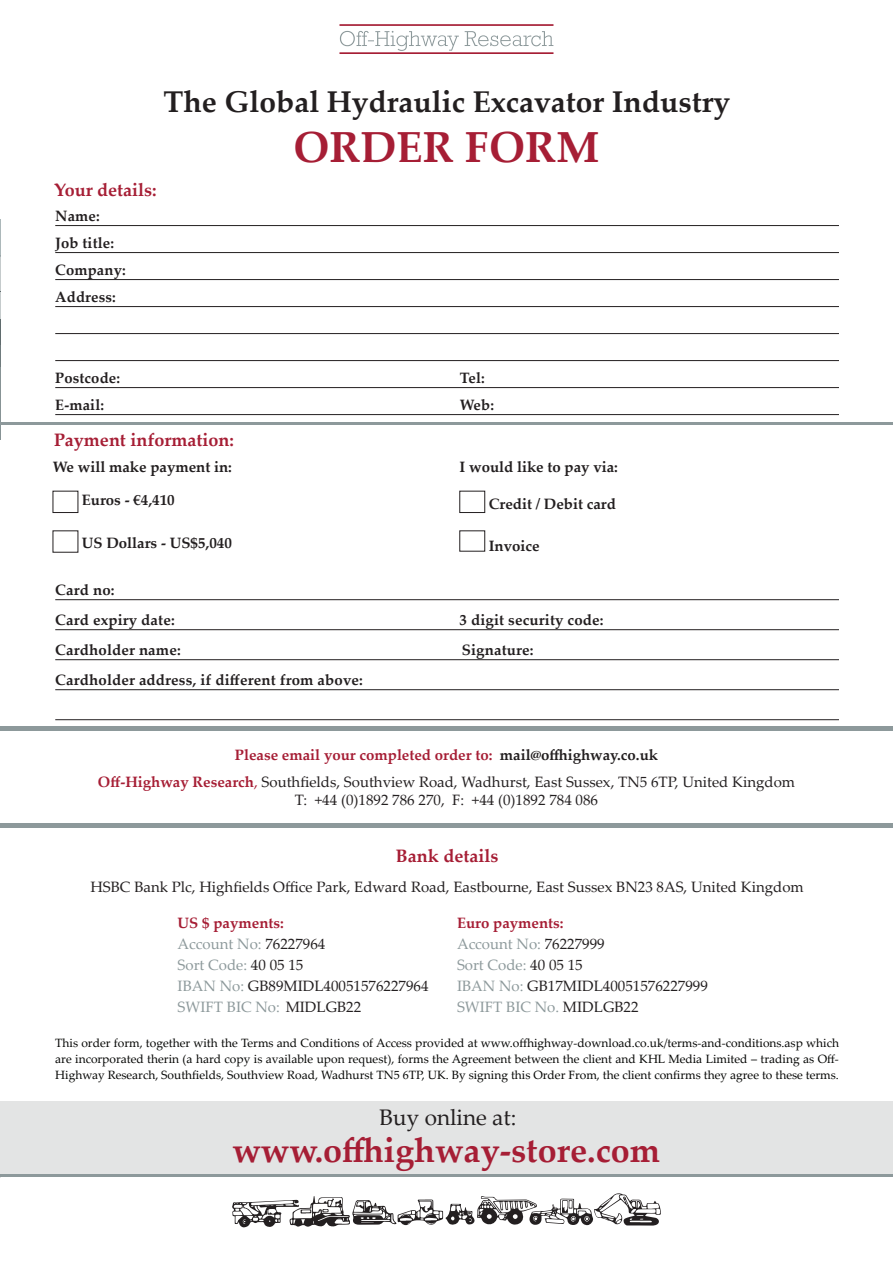
<style>
.page{position:relative;width:893px;height:1263px;background:#fff}
.page>*{position:absolute;margin:0;border:0;box-sizing:border-box;transform-origin:0 0}
.t1{font:700 43.35px "Palatino Linotype";color:#a61e35}
.t2{font:700 34.2px "Palatino Linotype";color:#a61e35}
.t3{font:700 30px "Palatino Linotype";color:#231f20}
.t4{font:22.5px "Palatino Linotype";letter-spacing:-.005em;color:#231f20}
.t5{font:700 18px "Palatino Linotype";color:#a61e35}
.Body_copy{font:15px "Palatino Linotype";color:#231f20}
.Normal_wrd_2{font:700 15px "Palatino Linotype";letter-spacing:.01em;color:#231f20}
.t6{font:15px "Palatino Linotype";color:#8d999b}
.t7{font:700 15px "Palatino Linotype";color:#a61e35}
.Body_copy-2{font:12px/15.8px "Palatino Linotype";color:#040503;text-align:justify}
.s1{color:#231f20}
.s2{font-weight:700;color:#a61e35}
.s3{color:#a61e35}
.s4{color:#8d999b}
</style>
<div class="page">
<svg style="left:232px;top:1193px;width:429px;height:34px"></svg>
<svg style="left:0;top:219px;width:1px;height:220px"></svg>
<div style="left:0;top:1101px;width:893px;height:74px;background:#e3e4e4"></div>
<hr style="left:0;top:422px;width:893px;height:3px;background:#8d999b">
<div style="left:0;top:823px;width:893px;height:5px;background:#8d999b"></div>
<hr style="left:0;top:727px;width:893px;height:4px;background:#8d999b">
<hr style="left:339px;top:24px;width:214px;height:2px;background:#a61e35">
<hr style="left:339px;top:52px;width:214px;height:2px;background:#a61e35">
<svg style="left:340px;top:31px;width:213px;height:20px"></svg>
<hr style="left:0;top:1174px;width:893px;height:3px;background:#8d999b">
<hr style="left:55px;top:225px;width:784px;height:1px;background:#231f20">
<hr style="left:55px;top:252px;width:784px;height:1px;background:#231f20">
<hr style="left:55px;top:279px;width:784px;height:1px;background:#231f20">
<hr style="left:55px;top:306px;width:784px;height:1px;background:#231f20">
<hr style="left:55px;top:333px;width:784px;height:1px;background:#231f20">
<hr style="left:55px;top:360px;width:784px;height:1px;background:#231f20">
<hr style="left:55px;top:387px;width:784px;height:1px;background:#231f20">
<hr style="left:55px;top:414px;width:784px;height:1px;background:#231f20">
<hr style="left:55px;top:599px;width:784px;height:1px;background:#231f20">
<hr style="left:55px;top:629px;width:784px;height:1px;background:#231f20">
<hr style="left:55px;top:659px;width:784px;height:1px;background:#231f20">
<hr style="left:55px;top:689px;width:784px;height:1px;background:#231f20">
<hr style="left:55px;top:719px;width:784px;height:1px;background:#231f20">
<div style="left:53px;top:491px;width:25px;height:22px;border:1px solid #231f20"></div>
<div style="left:460px;top:491px;width:25px;height:22px;border:1px solid #231f20"></div>
<p class="t3" style="left:164px;top:81px;width:568px">The Global Hydraulic Excavator Industry</p>
<p class="t5" style="left:54px;top:177px;width:104px">Your details:</p>
<p class="Normal_wrd_2" style="left:55px;top:205px;width:46px">Name:</p>
<p class="Normal_wrd_2" style="left:55px;top:232px;width:60px">Job title:</p>
<p class="Normal_wrd_2" style="left:55px;top:259px;width:72px">Company:</p>
<p class="Normal_wrd_2" style="left:55px;top:286px;width:62px">Address:</p>
<p class="t1" style="left:293px;top:117px;width:308px">ORDER FORM</p>
<p class="Normal_wrd_2" style="left:55px;top:367px;width:66px">Postcode:</p>
<p class="Normal_wrd_2" style="left:460px;top:367px;width:26px">Tel:</p>
<p class="Normal_wrd_2" style="left:55px;top:394px;width:50px">E-mail:</p>
<p class="Normal_wrd_2" style="left:460px;top:394px;width:36px">Web:</p>
<p class="t5" style="left:54px;top:427px;width:181px">Payment information:</p>
<p class="Normal_wrd_2" style="left:53px;top:456px;width:181px">We will make payment in:</p>
<p class="Normal_wrd_2" style="left:460px;top:456px;width:160px">I would like to pay via:</p>
<p class="Normal_wrd_2" style="left:82px;top:490px;width:94px">Euros - €4,410</p>
<p class="Normal_wrd_2" style="left:489px;top:493px;width:129px">Credit / Debit card</p>
<p class="Normal_wrd_2" style="left:82px;top:532px;width:151px">US Dollars - US$5,040</p>
<p class="Normal_wrd_2" style="left:489px;top:536px;width:52px">Invoice</p>
<p class="Normal_wrd_2" style="left:55px;top:579px;width:61px">Card no:</p>
<p class="Normal_wrd_2" style="left:55px;top:609px;width:121px">Card expiry date:</p>
<p class="Normal_wrd_2" style="left:460px;top:609px;width:145px">3 digit security code:</p>
<p class="Normal_wrd_2" style="left:55px;top:639px;width:127px">Cardholder name:</p>
<p class="Normal_wrd_2" style="left:462px;top:639px;width:73px">Signature:</p>
<p class="Normal_wrd_2" style="left:55px;top:669px;width:309px">Cardholder address, if different from above:</p>
<p class="t7" style="left:235px;top:745px;width:425px">Please email your completed order to: <span class="s1">mail@offhighway.co.uk</span></p>
<p class="Body_copy" style="left:98px;top:772px;width:699px"><span class="s2">Off-Highway Research</span><span class="s3">,</span> Southfields, Southview Road, Wadhurst, East Sussex, TN5 6TP, United Kingdom</p>
<p class="Body_copy" style="left:295px;top:790px;width:305px">T: +44 (0)1892 786 270, F: +44 (0)1892 784 086</p>
<p class="t5" style="left:396px;top:843px;width:104px">Bank details</p>
<p class="Body_copy" style="left:90px;top:876px;width:715px">HSBC Bank Plc, Highfields Office Park, Edward Road, Eastbourne, East Sussex BN23 8AS, United Kingdom</p>
<p class="t7" style="left:178px;top:912px;width:108px">US $ payments:</p>
<p class="t6" style="left:178px;top:933px;width:149px">Account No: <span class="s1">76227964</span></p>
<p class="t6" style="left:178px;top:954px;width:127px">Sort Code: <span class="s1">40 05 15</span></p>
<p class="Body_copy" style="left:178px;top:975px;width:252px"><span class="s4">IBAN No:</span> GB89MIDL40051576227964</p>
<p class="t6" style="left:178px;top:996px;width:185px">SWIFT BIC No: <span class="s1">MIDLGB22</span></p>
<p class="t7" style="left:457px;top:912px;width:108px">Euro payments:</p>
<p class="t6" style="left:457px;top:933px;width:149px">Account No: <span class="s1">76227999</span></p>
<p class="t6" style="left:457px;top:954px;width:127px">Sort Code: <span class="s1">40 05 15</span></p>
<p class="Body_copy" style="left:457px;top:975px;width:252px"><span class="s4">IBAN No:</span> GB17MIDL40051576227999</p>
<p class="t6" style="left:457px;top:996px;width:183px">SWIFT BIC No. <span class="s1">MIDLGB22</span></p>
<p class="Body_copy-2" style="left:55px;top:1034px;width:785px">This order form, together with the Terms and Conditions of Access provided at www.offhighway-download.co.uk/terms-and-conditions.asp which are incorporated therin (a hard copy is available upon request), forms the Agreement between the client and KHL Media Limited – trading as Off-Highway Research, Southfields, Southview Road, Wadhurst TN5 6TP, UK. By signing this Order From, the client confirms they agree to these terms.</p>
<p class="t4" style="left:380px;top:1101px;width:138px">Buy online at:</p>
<p class="t2" style="left:232px;top:1126px;width:429px">www.offhighway-store.com</p>
</div>
